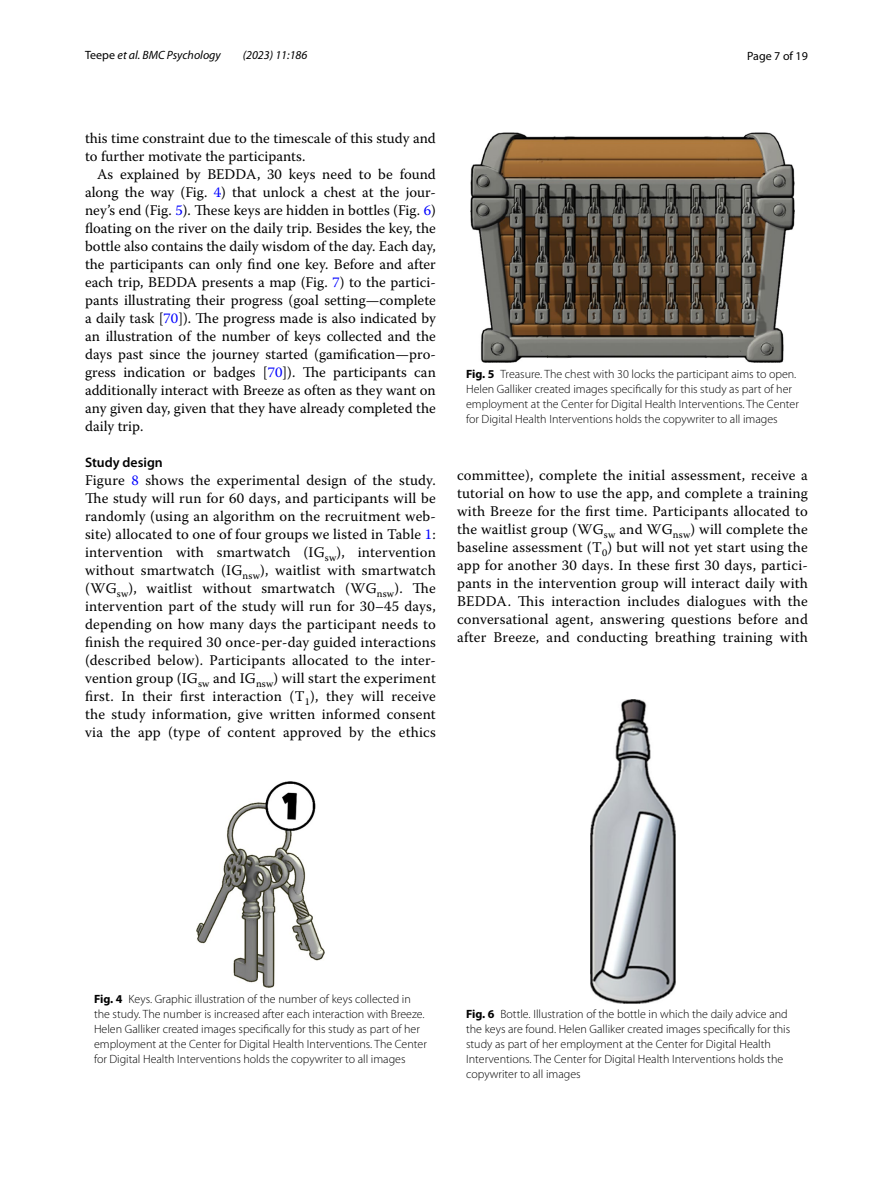
<style>
.page{position:relative;width:893px;height:1187px;background:#fff}
.page>*{position:absolute;margin:0;border:0;box-sizing:border-box;transform-origin:0 0}
.t1{font:14.7px/18px "Warnock Pro";letter-spacing:.005em;color:#000;text-align:justify}
.t2{font:600 13.8px "Myriad Pro";color:#000}
.t3{font:300 12px/15px "Myriad Pro";color:#000}
.t4{font:italic 12px "Myriad Pro";color:#000}
.t5{font:12px "Myriad Pro";color:#000}
.s1{font-style:normal}
.s2{color:#00f}
.s3{font-weight:700}
</style>
<div class="page">
<img style="left:197px;top:781px;width:127px;height:206px">
<img style="left:471px;top:133px;width:323px;height:229px">
<img style="left:590px;top:699px;width:85px;height:304px">
<p class="t4" style="left:85px;top:48px;width:137px"><span class="s1">Teepe</span> et al. BMC Psychology</p>
<p class="t4" style="left:243px;top:48px;width:66px">(2023) 11:186</p>
<p class="t5" style="left:747px;top:48px;width:62px">Page 7 of 19</p>
<p class="t1" style="left:85px;top:128px;width:352px">this time constraint due to the timescale of this study and to further motivate the participants.</p>
<p class="t1" style="left:85px;top:164px;width:352px;text-indent:12px">As explained by BEDDA, 30 keys need to be found along the way (Fig. <span class="s2">4</span>) that unlock a chest at the jour&shy;ney’s end (Fig. <span class="s2">5</span>). These keys are hidden in bottles (Fig. <span class="s2">6</span>) floating on the river on the daily trip. Besides the key, the bottle also contains the daily wisdom of the day. Each day, the participants can only find one key. Before and after each trip, BEDDA presents a map (Fig. <span class="s2">7</span>) to the partici&shy;pants illustrating their progress (goal setting—complete a daily task [<span class="s2">70</span>]). The progress made is also indicated by an illustration of the number of keys collected and the days past since the journey started (gamification—pro&shy;gress indication or badges [<span class="s2">70</span>]). The participants can additionally interact with Breeze as often as they want on any given day, given that they have already completed the daily trip.</p>
<p class="t2" style="left:85px;top:453px;width:79px">Study design</p>
<p class="t1" style="left:85px;top:470px;width:352px">Figure <span class="s2">8</span> shows the experimental design of the study.<br>The study will run for 60 days, and participants will be randomly (using an algorithm on the recruitment web&shy;site) allocated to one of four groups we listed in Table <span class="s2">1</span>: intervention with smartwatch (IG<sub>sw</sub>), intervention without smartwatch (IG<sub>nsw</sub>), waitlist with smartwatch (WG<sub>sw</sub>), waitlist without smartwatch (WG<sub>nsw</sub>). The intervention part of the study will run for 30–45 days, depending on how many days the participant needs to finish the required 30 once-per-day guided interactions (described below). Participants allocated to the inter&shy;vention group (IG<sub>sw</sub> and IG<sub>nsw</sub>) will start the experiment first. In their first interaction (T<sub>1</sub>), they will receive the study information, give written informed consent via the app (type of content approved by the ethics</p>
<p class="t1" style="left:457px;top:466px;width:352px">committee), complete the initial assessment, receive a tutorial on how to use the app, and complete a training with Breeze for the first time. Participants allocated to the waitlist group (WG<sub>sw</sub> and WG<sub>nsw</sub>) will complete the baseline assessment (T<sub>0</sub>) but will not yet start using the app for another 30 days. In these first 30 days, partici&shy;pants in the intervention group will interact daily with BEDDA. This interaction includes dialogues with the conversational agent, answering questions before and after Breeze, and conducting breathing training with</p>
<p class="t3" style="left:466px;top:366px;width:334px"><span class="s3">Fig. 5</span> Treasure. The chest with 30 locks the participant aims to open.<br>Helen Galliker created images specifically for this study as part of her employment at the Center for Digital Health Interventions. The Center for Digital Health Interventions holds the copywriter to all images</p>
<p class="t3" style="left:94px;top:991px;width:334px"><span class="s3">Fig. 4</span> Keys. Graphic illustration of the number of keys collected in the study. The number is increased after each interaction with Breeze.<br>Helen Galliker created images specifically for this study as part of her employment at the Center for Digital Health Interventions. The Center for Digital Health Interventions holds the copywriter to all images</p>
<p class="t3" style="left:466px;top:1006px;width:326px"><span class="s3">Fig. 6</span> Bottle. Illustration of the bottle in which the daily advice and the keys are found. Helen Galliker created images specifically for this study as part of her employment at the Center for Digital Health Interventions. The Center for Digital Health Interventions holds the copywriter to all images</p>
</div>
